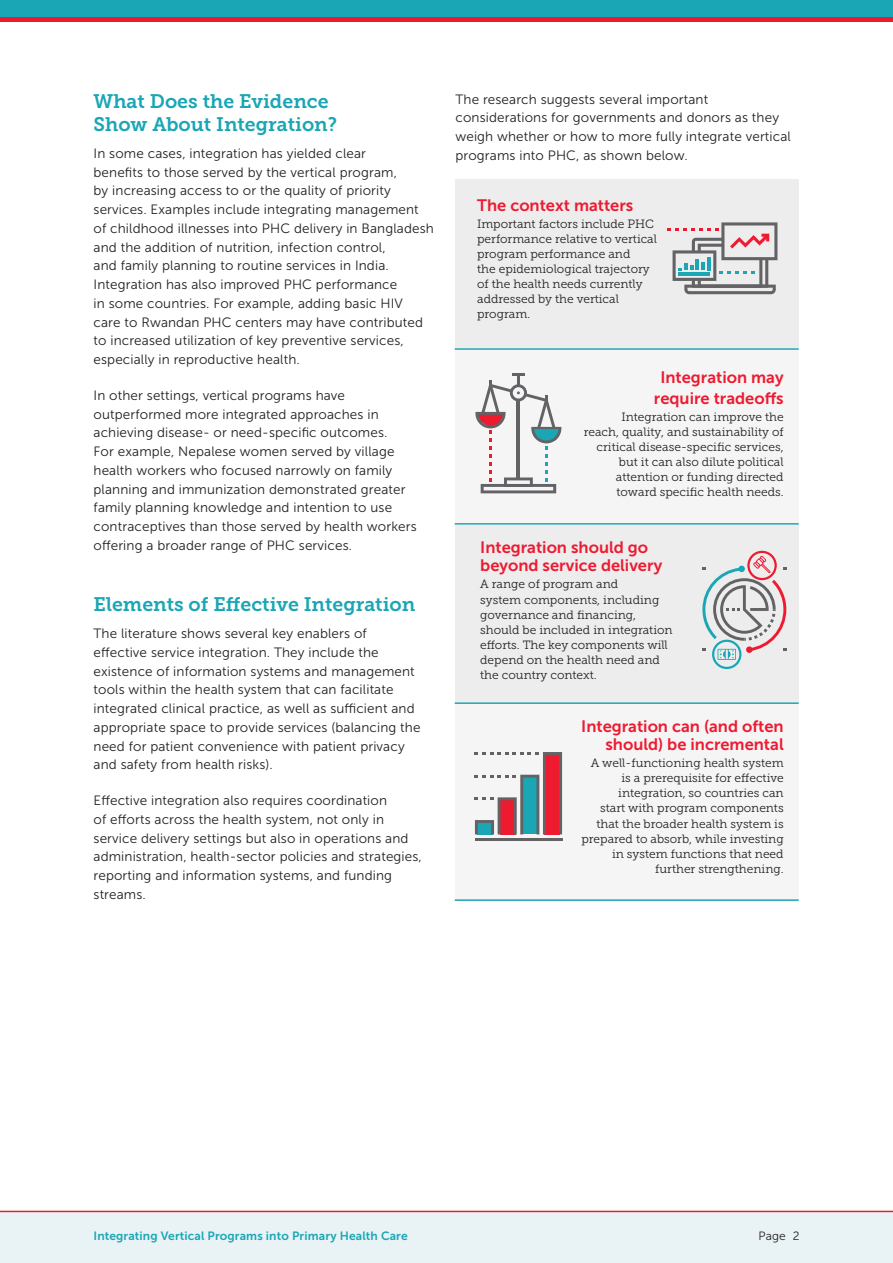
<style>
.page{position:relative;width:893px;height:1263px;background:#fff}
.page>*{position:absolute;margin:0;border:0;box-sizing:border-box;transform-origin:0 0}
.A_head{font:19.5px/22.5px "Museo Slab 700";color:#1aa6b5}
.t1{font:16.5px/18px "Museo Sans 700";color:#ee1a30}
.body_text{font:13.5px/18.8px "Museo Sans 300";letter-spacing:.01em;color:#231f20}
.Callout_box_body{font:12px/15px "Museo Slab 300";color:#231f20}
.t2{font:12px "Museo Sans 700";letter-spacing:.01em;color:#1aa6b5}
.t3{font:12px "Museo Sans 300";color:#231f20}
</style>
<div class="page">
<div style="left:0;top:1212px;width:893px;height:51px;background:#e9f3f5"></div>
<div style="left:0;top:0;width:893px;height:17px;background:#1aa6b5"></div>
<hr style="left:0;top:17px;width:893px;height:4px;background:#ee1a30">
<hr style="left:0;top:1211px;width:893px;height:1px;background:#ee1a30">
<div style="left:455px;top:179px;width:344px;height:722px;background:#ededee"></div>
<div style="left:455px;top:348px;width:344px;height:177px;background:#f5f5f6"></div>
<div style="left:455px;top:704px;width:344px;height:195px;background:#f5f5f6"></div>
<hr style="left:455px;top:348px;width:344px;height:2px;background:#1aa6b5">
<hr style="left:455px;top:702px;width:344px;height:2px;background:#1aa6b5">
<hr style="left:455px;top:523px;width:344px;height:2px;background:#1aa6b5">
<hr style="left:455px;top:899px;width:344px;height:2px;background:#1aa6b5">
<hr style="left:475px;top:837px;width:87px;height:3px;background:#636366">
<svg style="left:475px;top:752px;width:87px;height:82px"></svg>
<svg style="left:475px;top:373px;width:86px;height:120px"></svg>
<svg style="left:702px;top:551px;width:84px;height:118px"></svg>
<svg style="left:668px;top:222px;width:109px;height:72px"></svg>
<p class="A_head" style="left:94px;top:90px;width:245px">What Does the Evidence<br>Show About Integration?</p>
<p class="body_text" style="left:94px;top:144px;width:342px">In some cases, integration has yielded clear<br>benefits to those served by the vertical program,<br>by increasing access to or the quality of priority services. Examples include integrating management of childhood illnesses into PHC delivery in Bangladesh and the addition of nutrition, infection control,<br>and family planning to routine services in India.<br>Integration has also improved PHC performance<br>in some countries. For example, adding basic HIV<br>care to Rwandan PHC centers may have contributed to increased utilization of key preventive services, especially in reproductive health.</p>
<p class="body_text" style="left:94px;top:386px;width:325px">In other settings, vertical programs have outperformed more integrated approaches in achieving disease- or need-specific outcomes.<br>For example, Nepalese women served by village health workers who focused narrowly on family planning and immunization demonstrated greater family planning knowledge and intention to use contraceptives than those served by health workers offering a broader range of PHC services.</p>
<p class="A_head" style="left:94px;top:593px;width:323px">Elements of Effective Integration</p>
<p class="body_text" style="left:94px;top:624px;width:328px">The literature shows several key enablers of effective service integration. They include the existence of information systems and management tools within the health system that can facilitate integrated clinical practice, as well as sufficient and appropriate space to provide services (balancing the need for patient convenience with patient privacy and safety from health risks).</p>
<p class="body_text" style="left:94px;top:791px;width:330px">Effective integration also requires coordination<br>of efforts across the health system, not only in service delivery settings but also in operations and administration, health-sector policies and strategies, reporting and information systems, and funding streams.</p>
<p class="body_text" style="left:455px;top:90px;width:337px">The research suggests several important considerations for governments and donors as they weigh whether or how to more fully integrate vertical programs into PHC, as shown below.</p>
<p class="t1" style="left:477px;top:196px;width:158px">The context matters</p>
<p class="Callout_box_body" style="left:477px;top:217px;width:181px">Important factors include PHC performance relative to vertical program performance and<br>the epidemiological trajectory of the health needs currently addressed by the vertical program.</p>
<p class="t1" style="left:654px;top:367px;width:131px;line-height:21px;text-align:center">Integration may require tradeoffs</p>
<p class="Callout_box_body" style="left:584px;top:409px;width:202px;text-align:right">Integration can improve the reach, quality, and sustainability of critical disease-specific services, but it can also dilute political attention or funding directed toward specific health needs.</p>
<p class="t1" style="left:480px;top:539px;width:184px">Integration should go beyond service delivery</p>
<p class="Callout_box_body" style="left:480px;top:577px;width:194px">A range of program and<br>system components, including governance and financing, should be included in integration efforts. The key components will depend on the health need and the country context.</p>
<p class="t1" style="left:581px;top:718px;width:204px;text-align:right">Integration can (and often should) be incremental</p>
<p class="Callout_box_body" style="left:581px;top:756px;width:204px;text-align:right">A well-functioning health system is a prerequisite for effective integration, so countries can<br>start with program components that the broader health system is prepared to absorb, while investing in system functions that need further strengthening.</p>
<p class="t2" style="left:94px;top:1229px;width:316px">Integrating Vertical Programs into Primary Health Care</p>
<p class="t3" style="left:758px;top:1230px;width:42px">Page 2</p>
</div>
